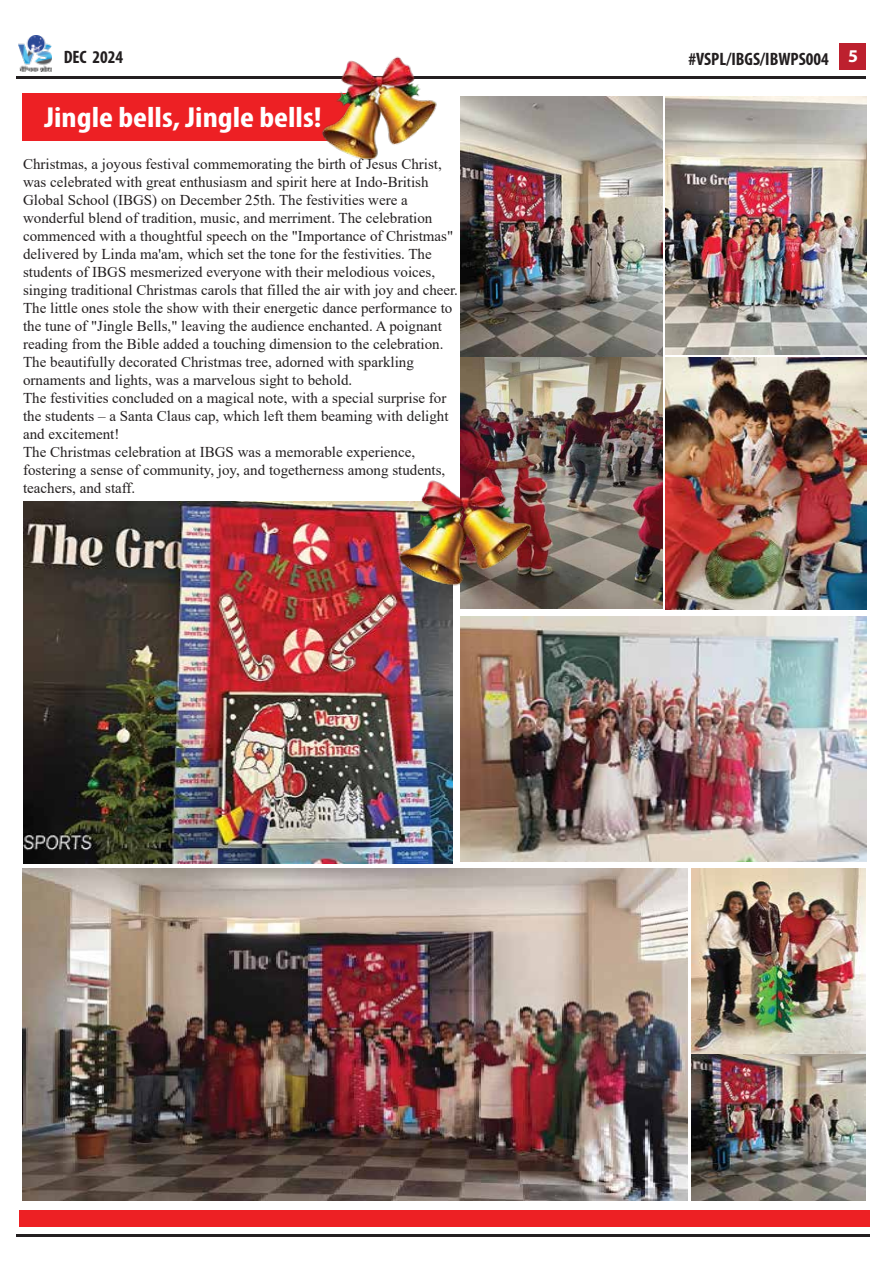
<style>
.page{position:relative;width:893px;height:1263px;background:#fff}
.page>*{position:absolute;margin:0;border:0;box-sizing:border-box;transform-origin:0 0}
.t1{font:700 condensed 28.95px "Myriad Pro";color:#fff;scale:1.14 1}
.t2{font:700 condensed 18px "Myriad Pro";color:#231f20}
.t3{font:700 18px "Myriad Pro";color:#fff}
.t4{font:15px/18px "Times New Roman";color:#231f20}
</style>
<div class="page">
<div style="left:22px;top:93px;width:341px;height:48px;background:#ed2024"></div>
<div style="left:19px;top:1210px;width:851px;height:16px;background:#ed2024"></div>
<hr style="left:16px;top:76px;width:850px;height:3px;background:#231f20">
<div style="left:839px;top:43px;width:27px;height:27px;background:#bd202e"></div>
<img style="left:18px;top:35px;width:33px;height:36px">
<img style="left:460px;top:97px;width:203px;height:260px">
<img style="left:665px;top:97px;width:201px;height:258px">
<img style="left:460px;top:357px;width:203px;height:252px">
<img style="left:23px;top:501px;width:430px;height:362px">
<img style="left:22px;top:869px;width:666px;height:332px">
<img style="left:665px;top:357px;width:201px;height:252px">
<img style="left:460px;top:617px;width:406px;height:245px">
<img style="left:691px;top:1053px;width:174px;height:147px">
<img style="left:691px;top:869px;width:174px;height:184px">
<img style="left:322px;top:56px;width:115px;height:104px">
<img style="left:386px;top:465px;width:151px;height:140px">
<hr style="left:20px;top:1234px;width:850px;height:3px;background:#231f20">
<p class="t2" style="left:64px;top:46px;width:61px">DEC 2024</p>
<p class="t2" style="left:688px;top:47px;width:142px">#VSPL/IBGS/IBWPS004</p>
<h1 class="t1" style="left:44px;top:99px;width:245px">Jingle bells, Jingle bells!</h1>
<p class="t4" style="left:23px;top:154px;width:436px">Christmas, a joyous festival commemorating the birth of Jesus Christ, was celebrated with great enthusiasm and spirit here at Indo-British Global School (IBGS) on December 25th. The festivities were a wonderful blend of tradition, music, and merriment. The celebration commenced with a thoughtful speech on the "Importance of Christmas" delivered by Linda ma'am, which set the tone for the festivities. The students of IBGS mesmerized everyone with their melodious voices, singing traditional Christmas carols that filled the air with joy and cheer.<br>The little ones stole the show with their energetic dance performance to the tune of "Jingle Bells," leaving the audience enchanted. A poignant reading from the Bible added a touching dimension to the celebration.<br>The beautifully decorated Christmas tree, adorned with sparkling ornaments and lights, was a marvelous sight to behold.<br>The festivities concluded on a magical note, with a special surprise for the students – a Santa Claus cap, which left them beaming with delight and excitement!<br>The Christmas celebration at IBGS was a memorable experience, fostering a sense of community, joy, and togetherness among students, teachers, and staff.</p>
<p class="t3" style="left:848px;top:44px;width:11px">5</p>
</div>
